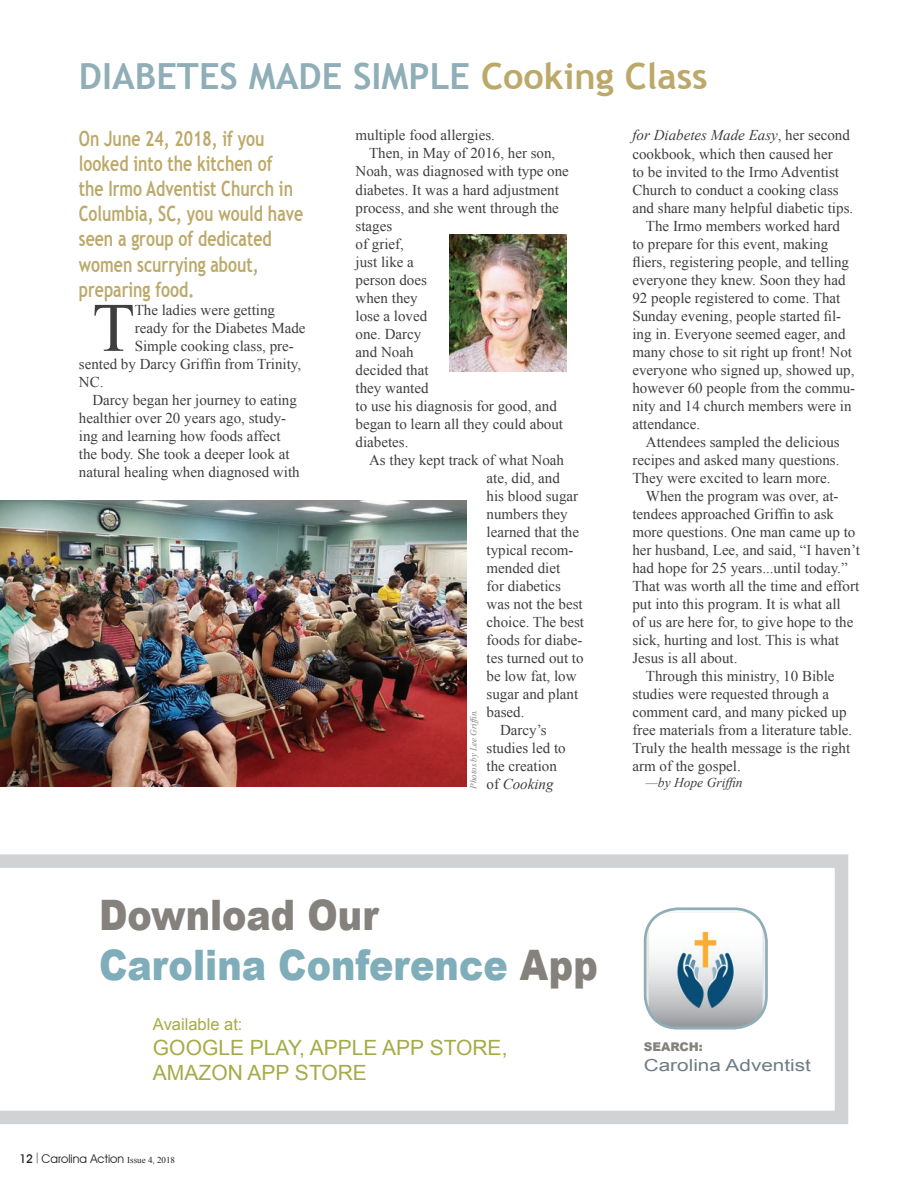
<style>
.page{position:relative;width:911px;height:1190px;background:#fff}
.page>*{position:absolute;margin:0;border:0;box-sizing:border-box;transform-origin:0 0}
.t1{font:69.3px "Times New Roman";color:#3e3e3f}
.t2{font:900 42px/50.4px "Arial";color:#7fadb9;scale:.87 1}
.t3{font:700 36px "Trebuchet MS";color:#8faeb7}
.t4{font:700 21px/25.2px "Trebuchet MS";color:#bca96a;scale:.76 1}
.t5{font:21px/25.2px "Arial";color:#a5ab46}
.t6{font:16.65px "Arial";color:#6e7c85;scale:1.25 1}
.t7{font:16.5px "Arial";color:#a5ab46}
.t8{font:15px "Times New Roman";color:#3e3e3f}
.t9{font:italic 15px "Times New Roman";color:#3e3e3f}
.t10{font:italic 13.5px "Times New Roman";color:#3e3e3f}
.t11{font:12px "Avant Garde IT Cby BT";color:#231f20}
.t12{font:900 12px "Arial";color:#85827e}
.t13{font:italic 9px "Times New Roman";color:#808285}
.s1{color:#bca96a}
.s2{font-style:normal}
.s3{color:#85827e}
.s4{font-weight:500}
.s5{font-family:"Times New Roman"}
.s6{font-family:"Times New Roman";font-size:9px}
</style>
<div class="page">
<img style="left:0;top:501px;width:466px;height:285px">
<img style="left:449px;top:234px;width:118px;height:137px">
<svg style="left:0;top:854px;width:848px;height:270px"></svg>
<img style="left:645px;top:908px;width:121px;height:120px">
<div style="left:644px;top:907px;width:124px;height:122px;border:3px solid #8faeb7;border-radius:33px"></div>
<h3 class="t3" style="left:79px;top:54px;width:630px">DIABETES MADE SIMPLE <span class="s1">Cooking Class</span></h3>
<h3 class="t4" style="left:79px;top:125px;width:297px">On June 24, 2018, if you looked into the kitchen of<br>the Irmo Adventist Church in<br>Columbia, SC, you would have seen a group of dedicated women scurrying about, preparing food.</h3>
<h1 class="t1" style="left:92px;top:281px;width:44px">T</h1>
<p class="t8" style="left:135px;top:300px;width:142px">The ladies were getting</p>
<p class="t8" style="left:135px;top:318px;width:172px">ready for the Diabetes Made</p>
<p class="t8" style="left:135px;top:336px;width:161px">Simple cooking class, pre-</p>
<p class="t8" style="left:79px;top:354px;width:224px">sented by Darcy Griffin from Trinity,</p>
<p class="t8" style="left:79px;top:372px;width:26px">NC.</p>
<p class="t8" style="left:92px;top:390px;width:206px">Darcy began her journey to eating</p>
<p class="t8" style="left:79px;top:408px;width:209px">healthier over 20 years ago, study-</p>
<p class="t8" style="left:79px;top:426px;width:203px">ing and learning how foods affect</p>
<p class="t8" style="left:79px;top:444px;width:212px">the body. She took a deeper look at</p>
<p class="t8" style="left:79px;top:462px;width:222px">natural healing when diagnosed with</p>
<p class="t8" style="left:356px;top:125px;width:141px">multiple food allergies.</p>
<p class="t8" style="left:369px;top:143px;width:188px">Then, in May of 2016, her son,</p>
<p class="t8" style="left:356px;top:161px;width:215px">Noah, was diagnosed with type one</p>
<p class="t8" style="left:356px;top:179px;width:205px">diabetes. It was a hard adjustment</p>
<p class="t8" style="left:356px;top:197px;width:205px">process, and she went through the</p>
<p class="t8" style="left:356px;top:215px;width:38px">stages</p>
<p class="t8" style="left:356px;top:233px;width:50px">of grief,</p>
<p class="t8" style="left:356px;top:251px;width:60px">just like a</p>
<p class="t8" style="left:356px;top:269px;width:73px">person does</p>
<p class="t8" style="left:356px;top:287px;width:64px">when they</p>
<p class="t8" style="left:356px;top:305px;width:73px">lose a loved</p>
<p class="t8" style="left:356px;top:323px;width:67px">one. Darcy</p>
<p class="t8" style="left:356px;top:341px;width:59px">and Noah</p>
<p class="t8" style="left:356px;top:359px;width:74px">decided that</p>
<p class="t8" style="left:356px;top:377px;width:74px">they wanted</p>
<p class="t8" style="left:356px;top:395px;width:203px">to use his diagnosis for good, and</p>
<p class="t8" style="left:356px;top:413px;width:209px">began to learn all they could about</p>
<p class="t8" style="left:356px;top:431px;width:54px">diabetes.</p>
<p class="t8" style="left:369px;top:449px;width:196px">As they kept track of what Noah</p>
<p class="t8" style="left:486px;top:467px;width:75px">ate, did, and</p>
<p class="t8" style="left:486px;top:485px;width:93px">his blood sugar</p>
<p class="t8" style="left:486px;top:503px;width:83px">numbers they</p>
<p class="t8" style="left:486px;top:521px;width:94px">learned that the</p>
<p class="t8" style="left:486px;top:539px;width:89px">typical recom-</p>
<p class="t8" style="left:486px;top:557px;width:75px">mended diet</p>
<p class="t8" style="left:486px;top:575px;width:76px">for diabetics</p>
<p class="t8" style="left:486px;top:593px;width:98px">was not the best</p>
<p class="t8" style="left:486px;top:611px;width:99px">choice. The best</p>
<p class="t8" style="left:486px;top:629px;width:97px">foods for diabe-</p>
<p class="t8" style="left:486px;top:647px;width:99px">tes turned out to</p>
<p class="t8" style="left:486px;top:665px;width:91px">be low fat, low</p>
<p class="t8" style="left:486px;top:683px;width:93px">sugar and plant</p>
<p class="t8" style="left:486px;top:701px;width:39px">based.</p>
<p class="t8" style="left:500px;top:719px;width:48px">Darcy’s</p>
<p class="t8" style="left:486px;top:737px;width:81px">studies led to</p>
<p class="t8" style="left:486px;top:755px;width:72px">the creation</p>
<p class="t9" style="left:486px;top:773px;width:69px"><span class="s2">of</span> Cooking</p>
<p class="t13" style="left:467px;top:789px;width:81px;rotate:-90deg">Photos by Lee Griffin.</p>
<p class="t9" style="left:632px;top:125px;width:219px">for Diabetes Made Easy<span class="s2">, her second</span></p>
<p class="t8" style="left:632px;top:143px;width:202px">cookbook, which then caused her</p>
<p class="t8" style="left:632px;top:161px;width:208px">to be invited to the Irmo Adventist</p>
<p class="t8" style="left:632px;top:179px;width:208px">Church to conduct a cooking class</p>
<p class="t8" style="left:632px;top:197px;width:222px">and share many helpful diabetic tips.</p>
<p class="t8" style="left:646px;top:215px;width:196px">The Irmo members worked hard</p>
<p class="t8" style="left:632px;top:233px;width:197px">to prepare for this event, making</p>
<p class="t8" style="left:632px;top:251px;width:218px">fliers, registering people, and telling</p>
<p class="t8" style="left:632px;top:269px;width:215px">everyone they knew. Soon they had</p>
<p class="t8" style="left:632px;top:287px;width:209px">92 people registered to come. That</p>
<p class="t8" style="left:632px;top:305px;width:210px">Sunday evening, people started fil-</p>
<p class="t8" style="left:632px;top:323px;width:215px">ing in. Everyone seemed eager, and</p>
<p class="t8" style="left:632px;top:341px;width:221px">many chose to sit right up front! Not</p>
<p class="t8" style="left:632px;top:359px;width:224px">everyone who signed up, showed up,</p>
<p class="t8" style="left:632px;top:377px;width:224px">however 60 people from the commu-</p>
<p class="t8" style="left:632px;top:395px;width:221px">nity and 14 church members were in</p>
<p class="t8" style="left:632px;top:413px;width:69px">attendance.</p>
<p class="t8" style="left:646px;top:431px;width:195px">Attendees sampled the delicious</p>
<p class="t8" style="left:632px;top:449px;width:209px">recipes and asked many questions.</p>
<p class="t8" style="left:632px;top:467px;width:200px">They were excited to learn more.</p>
<p class="t8" style="left:646px;top:485px;width:194px">When the program was over, at-</p>
<p class="t8" style="left:632px;top:503px;width:203px">tendees approached Griffin to ask</p>
<p class="t8" style="left:632px;top:521px;width:224px">more questions. One man came up to</p>
<p class="t8" style="left:632px;top:539px;width:229px">her husband, Lee, and said, “I haven’t</p>
<p class="t8" style="left:632px;top:557px;width:217px">had hope for 25 years...until today.”</p>
<p class="t8" style="left:632px;top:575px;width:228px">That was worth all the time and effort</p>
<p class="t8" style="left:632px;top:593px;width:210px">put into this program. It is what all</p>
<p class="t8" style="left:632px;top:611px;width:223px">of us are here for, to give hope to the</p>
<p class="t8" style="left:632px;top:629px;width:208px">sick, hurting and lost. This is what</p>
<p class="t8" style="left:632px;top:647px;width:106px">Jesus is all about.</p>
<p class="t8" style="left:646px;top:665px;width:190px">Through this ministry, 10 Bible</p>
<p class="t8" style="left:632px;top:683px;width:198px">studies were requested through a</p>
<p class="t8" style="left:632px;top:701px;width:216px">comment card, and many picked up</p>
<p class="t8" style="left:632px;top:719px;width:221px">free materials from a literature table.</p>
<p class="t8" style="left:632px;top:737px;width:219px">Truly the health message is the right</p>
<p class="t8" style="left:632px;top:755px;width:110px">arm of the gospel.</p>
<p class="t10" style="left:646px;top:773px;width:98px">—by Hope Griffin</p>
<h2 class="t2" style="left:99px;top:888px;width:575px"><span class="s3">Download Our<br></span>Carolina Conference <span class="s3">App</span></h2>
<p class="t7" style="left:153px;top:1012px;width:91px">Available at:</p>
<h3 class="t5" style="left:153px;top:1035px;width:356px">GOOGLE PLAY, APPLE APP STORE,<br>AMAZON APP STORE</h3>
<p class="t11" style="left:19px;top:1151px;width:157px"><span class="s4">12</span> <span class="s5">|</span> Carolina Action <span class="s6">Issue 4, 2018</span></p>
<p class="t12" style="left:644px;top:1038px;width:61px">SEARCH:</p>
<p class="t6" style="left:644px;top:1054px;width:135px">Carolina Adventist</p>
</div>
